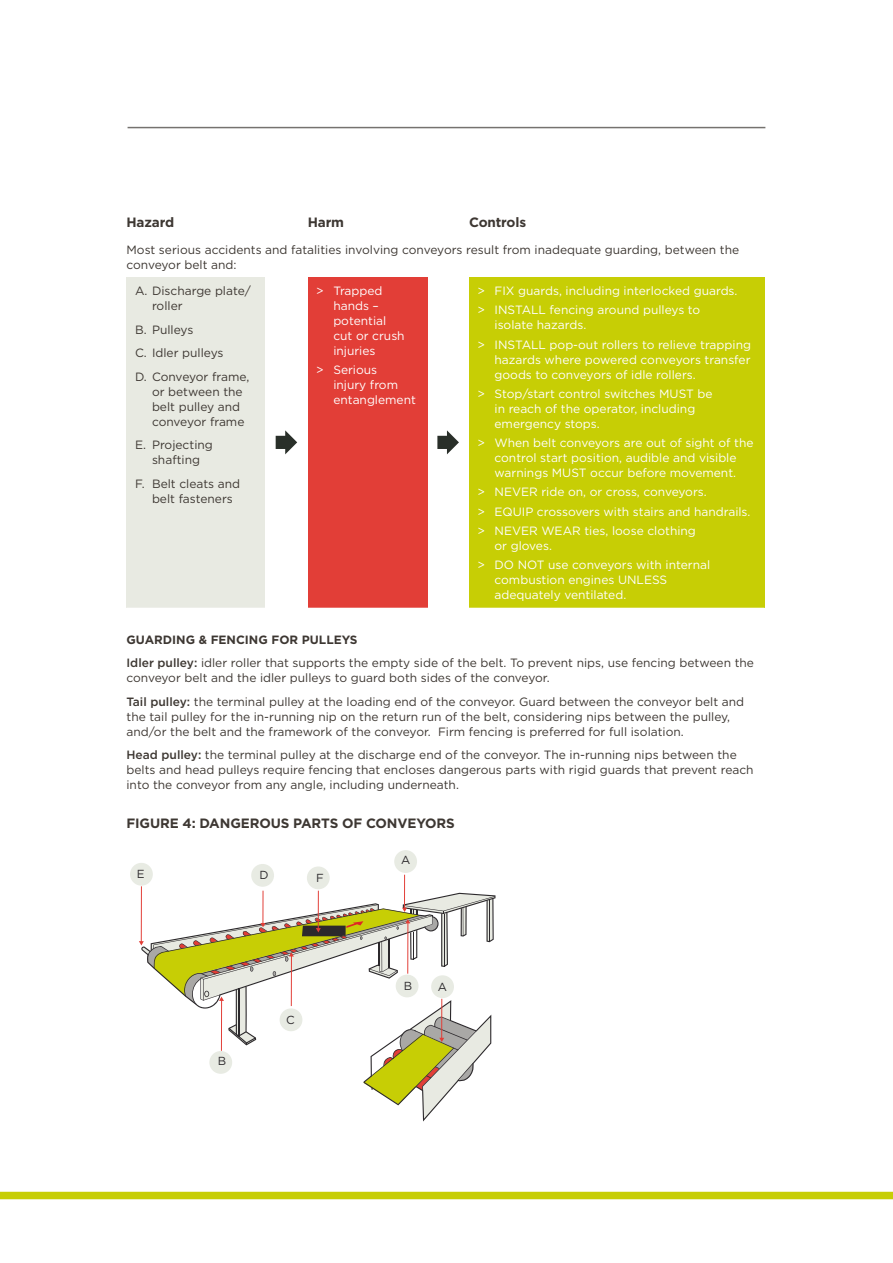
<style>
.page{position:relative;width:893px;height:1263px;background:#fff}
.page>*{position:absolute;margin:0;border:0;box-sizing:border-box;transform-origin:0 0}
.t1{font:700 13.5px "Gotham";letter-spacing:-.01em;color:#3d3732}
.t2{font:12px/15px "Gotham";color:#3d3732}
.t3{font:12px/15px "Gotham";color:#fff}
.t4{font:11.7px "Gotham";color:#2c292c}
.s1{font-weight:700}
.s2{font-weight:500}
</style>
<div class="page">
<div style="left:126px;top:277px;width:139px;height:331px;background:#e8eae2"></div>
<div style="left:308px;top:277px;width:119px;height:331px;background:#e23e37"></div>
<div style="left:469px;top:277px;width:295px;height:331px;background:#c7ce05"></div>
<svg style="left:276px;top:430px;width:21px;height:24px"></svg>
<svg style="left:437px;top:430px;width:22px;height:24px"></svg>
<svg style="left:130px;top:850px;width:366px;height:272px"></svg>
<hr style="left:128px;top:127px;width:637px;height:1px;background:#75726f">
<div style="left:0;top:1192px;width:893px;height:7px;background:#c7ce05"></div>
<p class="t1" style="left:126px;top:213px;width:49px">Hazard</p>
<p class="t1" style="left:308px;top:213px;width:38px">Harm</p>
<p class="t1" style="left:469px;top:213px;width:59px">Controls</p>
<p class="t2" style="left:126px;top:242px;width:614px">Most serious accidents and fatalities involving conveyors result from inadequate guarding, between the conveyor belt and:</p>
<p class="t2" style="left:152px;top:283px;width:100px;text-indent:-17px">A. Discharge plate/ roller</p>
<p class="t2" style="left:135px;top:317px;width:116px;line-height:23.5px">B. Pulleys<br>C. Idler pulleys<br>D. Conveyor frame,</p>
<p class="t2" style="left:152px;top:384px;width:94px">or between the belt pulley and conveyor frame</p>
<p class="t2" style="left:135px;top:437px;width:79px;text-align:center">E. Projecting shafting</p>
<p class="t2" style="left:152px;top:476px;width:90px;text-indent:-17px">F. Belt cleats and belt fasteners</p>
<p class="t3" style="left:477px;top:281px;width:262px;line-height:19.2px">&gt; FIX guards, including interlocked guards. &gt; INSTALL fencing around pulleys to</p>
<p class="t3" style="left:477px;top:315px;width:275px;line-height:19.2px;text-indent:17px">isolate hazards.<br>&gt; INSTALL pop-out rollers to relieve trapping</p>
<p class="t3" style="left:494px;top:352px;width:258px">hazards where powered conveyors transfer goods to conveyors of idle rollers.</p>
<p class="t3" style="left:494px;top:386px;width:220px;text-indent:-17px">&gt; Stop/start control switches MUST be in reach of the operator, including emergency stops.</p>
<p class="t3" style="left:477px;top:435px;width:277px;text-align:center">&gt; When belt conveyors are out of sight of the control start position, audible and visible warnings MUST occur before movement.</p>
<p class="t3" style="left:477px;top:482px;width:275px;line-height:19.2px">&gt; NEVER ride on, or cross, conveyors.<br>&gt; EQUIP crossovers with stairs and handrails. &gt; NEVER WEAR ties, loose clothing</p>
<p class="t3" style="left:477px;top:536px;width:234px;line-height:19.2px;text-indent:17px">or gloves.<br>&gt; DO NOT use conveyors with internal</p>
<p class="t3" style="left:494px;top:572px;width:174px">combustion engines UNLESS adequately ventilated.</p>
<p class="t2" style="left:126px;top:628px;width:629px;line-height:23.5px"><span class="s1">GUARDING &amp; FENCING FOR PULLEYS<br></span><span class="s2">Idler pulley:</span> idler roller that supports the empty side of the belt. To prevent nips, use fencing between the</p>
<p class="t2" style="left:126px;top:666px;width:619px;line-height:23.5px">conveyor belt and the idler pulleys to guard both sides of the conveyor.<br><span class="s2">Tail pulley:</span> the terminal pulley at the loading end of the conveyor. Guard between the conveyor belt and</p>
<p class="t2" style="left:126px;top:709px;width:605px">the tail pulley for the in-running nip on the return run of the belt, considering nips between the pulley, and/or the belt and the framework of the conveyor. Firm fencing is preferred for full isolation.</p>
<p class="t2" style="left:126px;top:747px;width:629px"><span class="s2">Head pulley:</span> the terminal pulley at the discharge end of the conveyor. The in-running nips between the belts and head pulleys require fencing that encloses dangerous parts with rigid guards that prevent reach into the conveyor from any angle, including underneath.</p>
<p class="t3" style="left:333px;top:283px;width:73px;text-indent:-17px">&gt; Trapped hands – potential cut or crush injuries</p>
<p class="t3" style="left:333px;top:362px;width:84px;text-indent:-17px">&gt; Serious<br>injury from entanglement</p>
<p class="t1" style="left:126px;top:814px;width:330px">FIGURE 4: DANGEROUS PARTS OF CONVEYORS</p>
<p class="t4" style="left:137px;top:866px;width:9px">E</p>
<p class="t4" style="left:259px;top:867px;width:11px">D</p>
<p class="t4" style="left:316px;top:870px;width:9px">F</p>
<p class="t4" style="left:218px;top:1053px;width:10px">B</p>
<p class="t4" style="left:286px;top:1012px;width:10px">C</p>
<p class="t4" style="left:401px;top:852px;width:11px">A</p>
<p class="t4" style="left:404px;top:978px;width:10px">B</p>
<p class="t4" style="left:438px;top:979px;width:11px">A</p>
</div>
